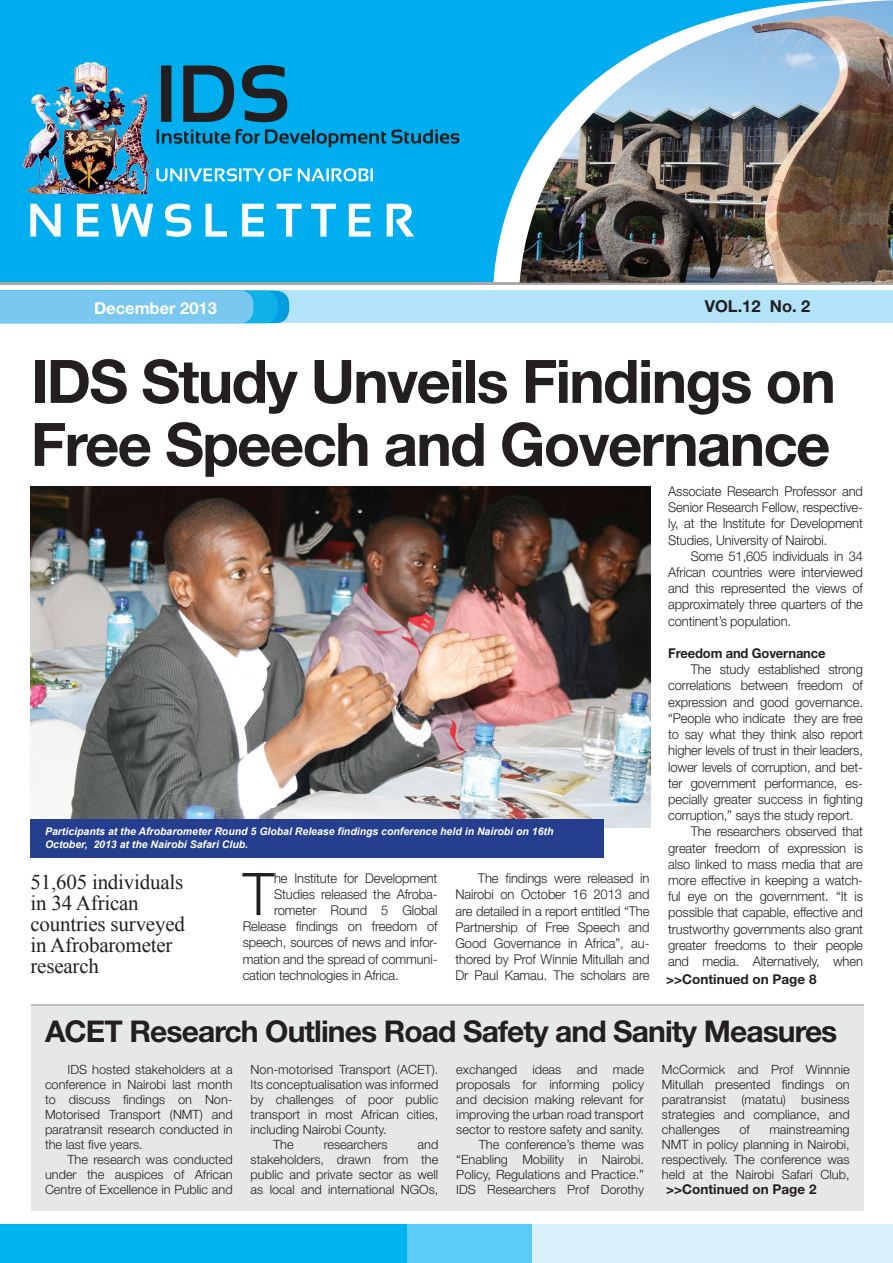
<style>
.page{position:relative;width:893px;height:1263px;background:#fff}
.page>*{position:absolute;margin:0;border:0;box-sizing:border-box;transform-origin:0 0}
.t1{font:700 60px/63px "Helvetica Neue LT Std";letter-spacing:-.03em;color:#231f20}
.t2{font:300 58.95px "Helvetica Neue LT Std";color:#231f20;scale:.96 1}
.t3{font:700 30px "Helvetica Neue LT Std";letter-spacing:-.03em;color:#231f20}
.t4{font:21px/21px "Times New Roman";letter-spacing:-.01em;color:#231f20}
.t5{font:700 16.5px "Helvetica Neue LT Std";color:#fff}
.t6{font:700 16.5px "Helvetica Neue LT Std";color:#231f20}
.t7{font:300 13.5px/16.2px "Helvetica Neue LT Std";letter-spacing:-.01em;color:#231f20;text-align:justify;scale:.96 1}
.t8{font:700 13.5px "Helvetica Neue LT Std";color:#231f20}
.t9{font:700 13.5px "Helvetica Neue LT Std";color:#231f20;scale:.96 1}
.t10{font:300 12.75px/15px "Helvetica Neue LT Std";color:#231f20;text-align:justify}
.t11{font:italic 700 10.5px/12.6px "Arial";color:#fff}
</style>
<div class="page">
<div style="left:31px;top:1006px;width:833px;height:205px;background:#e6e7e9"></div>
<hr style="left:31px;top:1004px;width:833px;height:2px;background:#bcbdc0">
<div style="left:0;top:291px;width:893px;height:32px;background:#b3e3f9"></div>
<svg style="left:0;top:291px;width:289px;height:32px;background:#6cc4ed"></svg>
<div style="left:0;top:0;width:848px;height:285px;background:#00aeef"></div>
<svg style="left:473px;top:178px;width:47px;height:105px"></svg>
<hr style="left:0;top:283px;width:893px;height:2px;background:#a8a9ad">
<img style="left:520px;top:0;width:373px;height:283px">
<svg style="left:161px;top:65px;width:126px;height:57px"></svg>
<svg style="left:157px;top:129px;width:302px;height:18px"></svg>
<img style="left:22px;top:62px;width:131px;height:131px">
<svg style="left:30px;top:203px;width:384px;height:34px"></svg>
<svg style="left:156px;top:168px;width:217px;height:13px"></svg>
<div style="left:486px;top:1225px;width:407px;height:38px;background:#d8f1fb"></div>
<div style="left:125px;top:1225px;width:406px;height:38px;background:#5accf5"></div>
<div style="left:0;top:1225px;width:406px;height:38px;background:#00b3ef"></div>
<img style="left:31px;top:486px;width:619px;height:341px">
<div style="left:30px;top:820px;width:573px;height:38px;background:#253f8e"></div>
<p class="t5" style="left:94px;top:297px;width:124px">December 2013</p>
<p class="t6" style="left:705px;top:295px;width:107px">VOL.12 No. 2</p>
<h1 class="t1" style="left:31px;top:349px;width:807px">IDS Study Unveils Findings on<br>Free Speech and Governance</h1>
<p class="t11" style="left:45px;top:825px;width:510px">Participants at the Afrobarometer Round 5 Global Release findings conference held in Nairobi on 16th<br>October, 2013 at the Nairobi Safari Club.</p>
<h3 class="t4" style="left:31px;top:871px;width:156px">51,605 individuals in 34 African countries surveyed in Afrobarometer research</h3>
<h2 class="t2" style="left:243px;top:858px;width:34px">T</h2>
<p class="t7" style="left:274px;top:869px;width:172px">he Institute for Development</p>
<p class="t7" style="left:274px;top:886px;width:172px">Studies released the Afroba-</p>
<p class="t7" style="left:274px;top:902px;width:172px">rometer Round 5 Global</p>
<p class="t7" style="left:243px;top:918px;width:204px">Release findings on freedom of</p>
<p class="t7" style="left:243px;top:934px;width:204px">speech, sources of news and infor-</p>
<p class="t7" style="left:243px;top:950px;width:204px">mation and the spread of communi-</p>
<p class="t7" style="left:243px;top:967px;width:164px">cation technologies in Africa.</p>
<p class="t7" style="left:455px;top:870px;width:204px;text-indent:22px">The findings were released in Nairobi on October 16 2013 and are detailed in a report entitled “The Partnership of Free Speech and Good Governance in Africa”, au&shy;thored by Prof Winnie Mitullah and Dr Paul Kamau. The scholars are</p>
<p class="t7" style="left:668px;top:483px;width:204px">Associate Research Professor and Senior Research Fellow, respective&shy;ly, at the Institute for Development Studies, University of Nairobi.</p>
<p class="t7" style="left:668px;top:548px;width:204px;text-indent:22px">Some 51,605 individuals in 34<br>African countries were interviewed and this represented the views of approximately three quarters of the continent’s population.</p>
<p class="t9" style="left:668px;top:645px;width:165px">Freedom and Governance</p>
<p class="t7" style="left:691px;top:661px;width:181px">The study established strong</p>
<p class="t7" style="left:668px;top:677px;width:204px">correlations between freedom of</p>
<p class="t7" style="left:668px;top:693px;width:204px">expression and good governance.</p>
<p class="t7" style="left:668px;top:710px;width:204px">“People who indicate they are free</p>
<p class="t7" style="left:668px;top:726px;width:204px">to say what they think also report</p>
<p class="t7" style="left:668px;top:742px;width:204px">higher levels of trust in their leaders,</p>
<p class="t7" style="left:668px;top:758px;width:204px">lower levels of corruption, and bet-</p>
<p class="t7" style="left:668px;top:774px;width:204px">ter government performance, es-</p>
<p class="t7" style="left:668px;top:791px;width:204px">pecially greater success in fighting</p>
<p class="t7" style="left:668px;top:807px;width:194px">corruption,” says the study report.</p>
<p class="t7" style="left:691px;top:823px;width:181px">The researchers observed that</p>
<p class="t7" style="left:668px;top:839px;width:204px">greater freedom of expression is</p>
<p class="t7" style="left:668px;top:855px;width:204px">also linked to mass media that are</p>
<p class="t7" style="left:668px;top:872px;width:204px">more effective in keeping a watch-</p>
<p class="t7" style="left:668px;top:888px;width:204px">ful eye on the government. “It is</p>
<p class="t7" style="left:668px;top:904px;width:204px">possible that capable, effective and</p>
<p class="t7" style="left:668px;top:920px;width:204px">trustworthy governments also grant</p>
<p class="t7" style="left:668px;top:936px;width:204px">greater freedoms to their people</p>
<p class="t7" style="left:668px;top:953px;width:204px">and media. Alternatively, when</p>
<p class="t8" style="left:666px;top:971px;width:152px">&gt;&gt;Continued on Page 8</p>
<h3 class="t3" style="left:45px;top:1013px;width:794px">ACET Research Outlines Road Safety and Sanity Measures</h3>
<p class="t10" style="left:45px;top:1062px;width:189px;text-indent:23px">IDS hosted stakeholders at a conference in Nairobi last month to discuss findings on Non-Motorised Transport (NMT) and paratransit research conducted in the last five years.</p>
<p class="t10" style="left:45px;top:1152px;width:189px;text-indent:23px">The research was conducted under the auspices of African Centre of Excellence in Public and</p>
<p class="t10" style="left:251px;top:1062px;width:189px">Non-motorised Transport (ACET).</p>
<p class="t10" style="left:251px;top:1077px;width:189px">Its conceptualisation was informed</p>
<p class="t10" style="left:251px;top:1092px;width:189px">by challenges of poor public</p>
<p class="t10" style="left:251px;top:1107px;width:189px">transport in most African cities,</p>
<p class="t10" style="left:251px;top:1122px;width:138px">including Nairobi County.</p>
<p class="t10" style="left:273px;top:1137px;width:22px">The</p>
<p class="t10" style="left:324px;top:1137px;width:65px">researchers</p>
<p class="t10" style="left:251px;top:1137px;width:189px;text-indent:167px">and stakeholders, drawn from the public and private sector as well as local and international NGOs,</p>
<p class="t10" style="left:456px;top:1062px;width:189px;text-align:right">exchanged ideas and made proposals for informing policy and decision making relevant for improving the urban road transport sector to restore safety and sanity.<br>The conference’s theme was “Enabling Mobility in Nairobi.<br>Policy, Regulations and Practice.”<br>IDS Researchers Prof Dorothy</p>
<p class="t10" style="left:662px;top:1062px;width:189px">McCormick and Prof Winnnie Mitullah presented findings on paratransist (matatu) business strategies and compliance, and challenges</p>
<p class="t10" style="left:662px;top:1122px;width:189px;text-indent:107px">mainstreaming NMT in policy planning in Nairobi, respectively. The conference was held at the Nairobi Safari Club,</p>
<p class="t10" style="left:739px;top:1122px;width:12px">of</p>
<p class="t8" style="left:666px;top:1181px;width:152px">&gt;&gt;Continued on Page 2</p>
</div>
